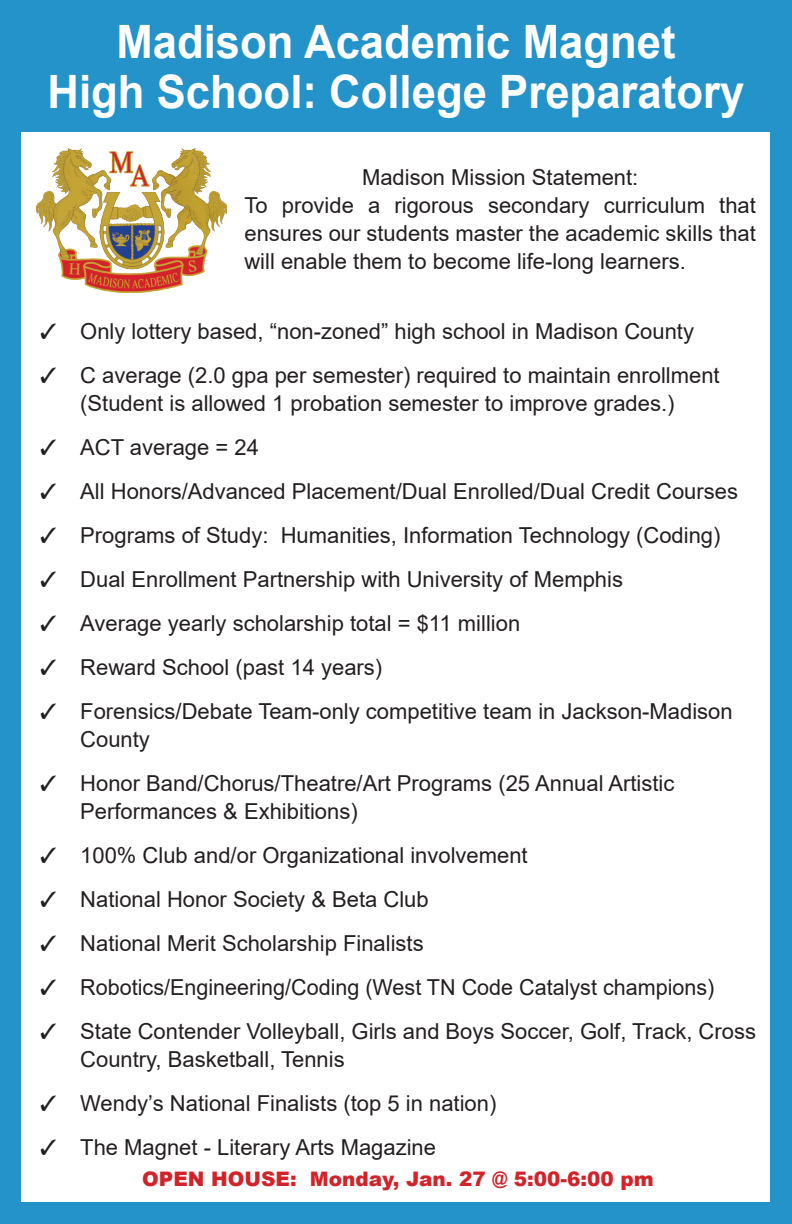
<style>
.page{position:relative;width:792px;height:1224px;background:#2493c9}
.page>*{position:absolute;margin:0;border:0;box-sizing:border-box;transform-origin:0 0}
.t1{font:700 46px "Arial";color:#fff;scale:.95 1}
.t2{font:22px/28px "Arial";color:#231f20}
.t3{font:900 20px "Arial";color:#d1232a}
</style>
<div class="page">
<div style="left:22px;top:132px;width:748px;height:1070px;background:#fff"></div>
<img style="left:36px;top:148px;width:190px;height:144px">
<p class="t1" style="left:116px;top:9px;width:590px">Madison Academic Magnet</p>
<p class="t1" style="left:48px;top:59px;width:735px">High School: College Preparatory</p>
<p class="t2" style="left:362px;top:163px;width:278px">Madison Mission Statement:</p>
<p class="t2" style="left:244px;top:191px;width:513px;text-align:justify">To provide a rigorous secondary curriculum that ensures our students master the academic skills that will enable them to become life-long learners.</p>
<p class="t2" style="left:40px;top:317px;width:655px">✓ Only lottery based, “non-zoned” high school in Madison County</p>
<p class="t2" style="left:40px;top:361px;width:681px;text-align:center">✓ C average (2.0 gpa per semester) required to maintain enrollment (Student is allowed 1 probation semester to improve grades.)</p>
<p class="t2" style="left:40px;top:433px;width:220px">✓ ACT average = 24</p>
<p class="t2" style="left:40px;top:477px;width:699px">✓ All Honors/Advanced Placement/Dual Enrolled/Dual Credit Courses</p>
<p class="t2" style="left:40px;top:521px;width:682px">✓ Programs of Study: Humanities, Information Technology (Coding)</p>
<p class="t2" style="left:40px;top:565px;width:584px">✓ Dual Enrollment Partnership with University of Memphis</p>
<p class="t2" style="left:40px;top:609px;width:482px">✓ Average yearly scholarship total = $11 million</p>
<p class="t2" style="left:40px;top:653px;width:343px">✓ Reward School (past 14 years)</p>
<p class="t2" style="left:80px;top:697px;width:654px;text-indent:-40px">✓ Forensics/Debate Team-only competitive team in Jackson-Madison<br>County</p>
<p class="t2" style="left:80px;top:769px;width:596px;text-indent:-40px">✓ Honor Band/Chorus/Theatre/Art Programs (25 Annual Artistic<br>Performances &amp; Exhibitions)</p>
<p class="t2" style="left:40px;top:841px;width:489px">✓ 100% Club and/or Organizational involvement</p>
<p class="t2" style="left:40px;top:885px;width:390px">✓ National Honor Society &amp; Beta Club</p>
<p class="t2" style="left:40px;top:929px;width:385px">✓ National Merit Scholarship Finalists</p>
<p class="t2" style="left:40px;top:973px;width:676px">✓ Robotics/Engineering/Coding (West TN Code Catalyst champions)</p>
<p class="t2" style="left:80px;top:1017px;width:677px;text-indent:-40px">✓ State Contender Volleyball, Girls and Boys Soccer, Golf, Track, Cross<br>Country, Basketball, Tennis</p>
<p class="t2" style="left:40px;top:1089px;width:458px">✓ Wendy’s National Finalists (top 5 in nation)</p>
<p class="t2" style="left:40px;top:1133px;width:397px">✓ The Magnet - Literary Arts Magazine</p>
<p class="t3" style="left:142px;top:1165px;width:513px">OPEN HOUSE: Monday, Jan. 27 @ 5:00-6:00 pm</p>
</div>
